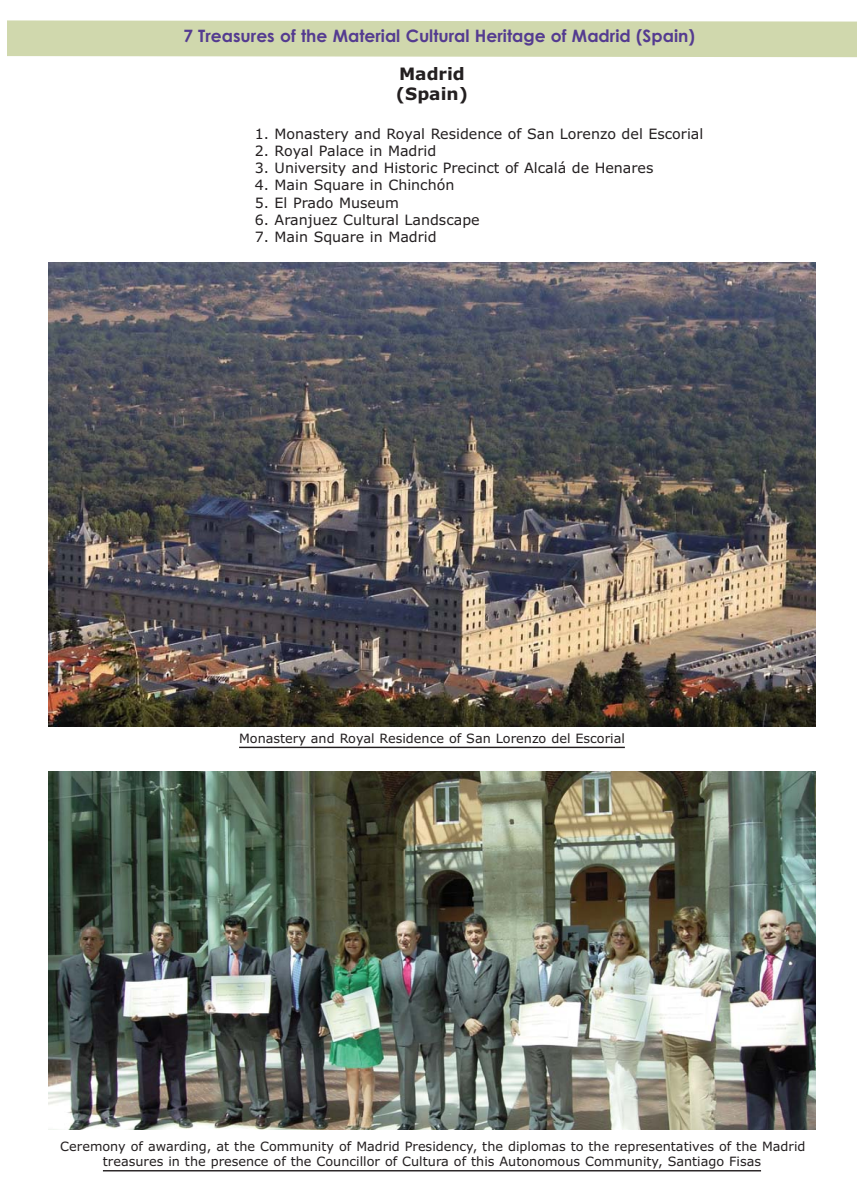
<style>
.page{position:relative;width:864px;height:1200px;background:#fff}
.page>*{position:absolute;margin:0;border:0;box-sizing:border-box;transform-origin:0 0}
.t1{font:700 17.1px "Century Gothic";color:#543b90}
.t2{font:700 17.1px/20.5px "Verdana";color:#231f20}
.t3{font:14.25px "Verdana";color:#231f20}
.t4{font:12.9px/15.5px "Verdana";color:#231f20;text-align:center}
</style>
<div class="page">
<hr style="left:239px;top:746px;width:386px;height:2px;background:#231f20">
<hr style="left:103px;top:1170px;width:658px;height:1px;background:#231f20">
<img style="left:48px;top:262px;width:768px;height:464px">
<svg style="left:8px;top:20px;width:848px;height:38px"></svg>
<img style="left:48px;top:771px;width:768px;height:359px">
<h1 class="t1" style="left:183px;top:30px;width:513px">7 Treasures of the Material Cultural Heritage of Madrid (Spain)</h1>
<h1 class="t2" style="left:396px;top:65px;width:74px">Madrid (Spain)</h1>
<p class="t3" style="left:255px;top:128px;width:450px">1. Monastery and Royal Residence of San Lorenzo del Escorial</p>
<p class="t3" style="left:255px;top:145px;width:183px">2. Royal Palace in Madrid</p>
<p class="t3" style="left:255px;top:163px;width:400px">3. University and Historic Precinct of Alcalá de Henares</p>
<p class="t3" style="left:255px;top:180px;width:201px">4. Main Square in Chinchón</p>
<p class="t3" style="left:255px;top:197px;width:146px">5. El Prado Museum</p>
<p class="t3" style="left:255px;top:214px;width:226px">6. Aranjuez Cultural Landscape</p>
<p class="t3" style="left:255px;top:231px;width:183px">7. Main Square in Madrid</p>
<p class="t4" style="left:239px;top:731px;width:387px">Monastery and Royal Residence of San Lorenzo del Escorial</p>
<p class="t4" style="left:60px;top:1139px;width:747px">Ceremony of awarding, at the Community of Madrid Presidency, the diplomas to the representatives of the Madrid treasures in the presence of the Councillor of Cultura of this Autonomous Community, Santiago Fisas</p>
</div>
